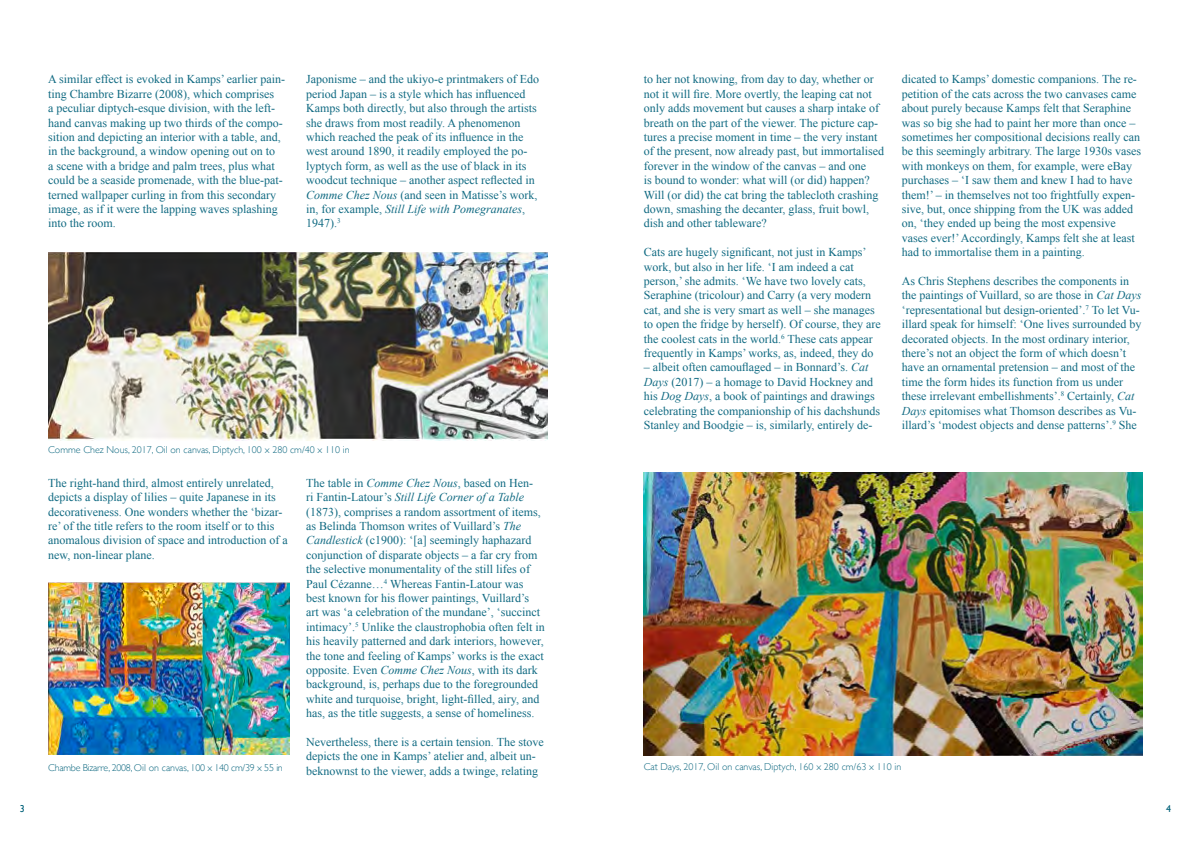
<style>
.page{position:relative;width:1191px;height:842px;background:#fff}
.page>*{position:absolute;margin:0;border:0;box-sizing:border-box;transform-origin:0 0}
.t1{font:12px/14.4px "Times New Roman";color:#106a82}
.t2{font:300 10px "Gill Sans";color:#106a82}
.t3{font:300 10px "Gill Sans";letter-spacing:-.025em;color:#106a82}
.t4{font:10px "Gill Sans";color:#006179}
.s1{font-style:italic}
</style>
<div class="page">
<img style="left:48px;top:252px;width:499px;height:188px">
<img style="left:48px;top:583px;width:241px;height:172px">
<img style="left:643px;top:472px;width:499px;height:283px">
<p class="t1" style="left:48px;top:72px;width:238px">A similar effect is evoked in Kamps’ earlier pain&shy;ting Chambre Bizarre (2008), which comprises<br>a peculiar diptych-esque division, with the left&shy;hand canvas making up two thirds of the compo&shy;sition and depicting an interior with a table, and, in the background, a window opening out on to<br>a scene with a bridge and palm trees, plus what could be a seaside promenade, with the blue-pat&shy;terned wallpaper curling in from this secondary image, as if it were the lapping waves splashing into the room.</p>
<p class="t1" style="left:306px;top:72px;width:234px">Japonisme – and the ukiyo-e printmakers of Edo period Japan – is a style which has influenced Kamps both directly, but also through the artists she draws from most readily. A phenomenon which reached the peak of its influence in the west around 1890, it readily employed the po&shy;lyptych form, as well as the use of black in its woodcut technique – another aspect reflected in <span class="s1">Comme Chez Nous</span> (and seen in Matisse’s work, in, for example, <span class="s1">Still Life with Pomegranates</span>, 1947).<sup>3</sup></p>
<p class="t2" style="left:48px;top:441px;width:303px">Comme Chez Nous, 2017, Oil on canvas, Diptych, 100 x 280 cm/40 x 110 in</p>
<p class="t1" style="left:643px;top:72px;width:242px">to her not knowing, from day to day, whether or not it will fire. More overtly, the leaping cat not only adds movement but causes a sharp intake of breath on the part of the viewer. The picture cap&shy;tures a precise moment in time – the very instant of the present, now already past, but immortalised forever in the window of the canvas – and one<br>is bound to wonder: what will (or did) happen?<br>Will (or did) the cat bring the tablecloth crashing down, smashing the decanter, glass, fruit bowl, dish and other tableware?</p>
<p class="t1" style="left:643px;top:245px;width:238px">Cats are hugely significant, not just in Kamps’ work, but also in her life. ‘I am indeed a cat person,’ she admits. ‘We have two lovely cats, Seraphine (tricolour) and Carry (a very modern cat, and she is very smart as well – she manages to open the fridge by herself). Of course, they are the coolest cats in the world.<sup>6</sup> These cats appear frequently in Kamps’ works, as, indeed, they do</p>
<p class="t1" style="left:643px;top:360px;width:238px">– albeit often camouflaged – in Bonnard’s. <span class="s1">Cat Days</span> (2017) – a homage to David Hockney and his <span class="s1">Dog Days</span>, a book of paintings and drawings celebrating the companionship of his dachshunds Stanley and Boodgie – is, similarly, entirely de-</p>
<p class="t1" style="left:901px;top:72px;width:241px">dicated to Kamps’ domestic companions. The re&shy;petition of the cats across the two canvases came about purely because Kamps felt that Seraphine was so big she had to paint her more than once – sometimes her compositional decisions really can be this seemingly arbitrary. The large 1930s vases with monkeys on them, for example, were eBay purchases – ‘I saw them and knew I had to have them!’ – in themselves not too frightfully expen&shy;sive, but, once shipping from the UK was added on, ‘they ended up being the most expensive vases ever!’ Accordingly, Kamps felt she at least had to immortalise them in a painting.</p>
<p class="t1" style="left:901px;top:274px;width:241px">As Chris Stephens describes the components in the paintings of Vuillard, so are those in <span class="s1">Cat Days </span>‘representational but design-oriented’.<sup>7</sup> To let Vu&shy;illard speak for himself: ‘One lives surrounded by decorated objects. In the most ordinary interior, there’s not an object the form of which doesn’t have an ornamental pretension – and most of the time the form hides its function from us under these irrelevant embellishments’.<sup>8</sup> Certainly, <span class="s1">Cat Days</span> epitomises what Thomson describes as Vu&shy;illard’s ‘modest objects and dense patterns’.<sup>9</sup> She</p>
<p class="t1" style="left:48px;top:475px;width:241px">The right-hand third, almost entirely unrelated, depicts a display of lilies – quite Japanese in its decorativeness. One wonders whether the ‘bizar&shy;re’ of the title refers to the room itself or to this anomalous division of space and introduction of a new, non-linear plane.</p>
<p class="t1" style="left:306px;top:475px;width:240px">The table in <span class="s1">Comme Chez Nous</span>, based on Hen-<br>ri Fantin-Latour’s <span class="s1">Still Life Corner of a Table </span>(1873), comprises a random assortment of items, as Belinda Thomson writes of Vuillard’s <span class="s1">The Candlestick</span> (c1900): ‘[a] seemingly haphazard conjunction of disparate objects – a far cry from the selective monumentality of the still lifes of Paul Cézanne…<sup>4</sup> Whereas Fantin-Latour was best known for his flower paintings, Vuillard’s<br>art was ‘a celebration of the mundane’, ‘succinct intimacy’.<sup>5</sup> Unlike the claustrophobia often felt in his heavily patterned and dark interiors, however, the tone and feeling of Kamps’ works is the exact opposite. Even <span class="s1">Comme Chez Nous</span>, with its dark background, is, perhaps due to the foregrounded white and turquoise, bright, light-filled, airy, and has, as the title suggests, a sense of homeliness.</p>
<p class="t1" style="left:306px;top:734px;width:239px">Nevertheless, there is a certain tension. The stove depicts the one in Kamps’ atelier and, albeit un&shy;beknownst to the viewer, adds a twinge, relating</p>
<p class="t3" style="left:48px;top:760px;width:236px">Chambe Bizarre, 2008, Oil on canvas, 100 x 140 cm/39 x 55 in</p>
<p class="t2" style="left:643px;top:758px;width:259px">Cat Days, 2017, Oil on canvas, Diptych, 160 x 280 cm/63 x 110 in</p>
<p class="t4" style="left:20px;top:803px;width:6px">3</p>
<p class="t4" style="left:1166px;top:803px;width:6px">4</p>
</div>
